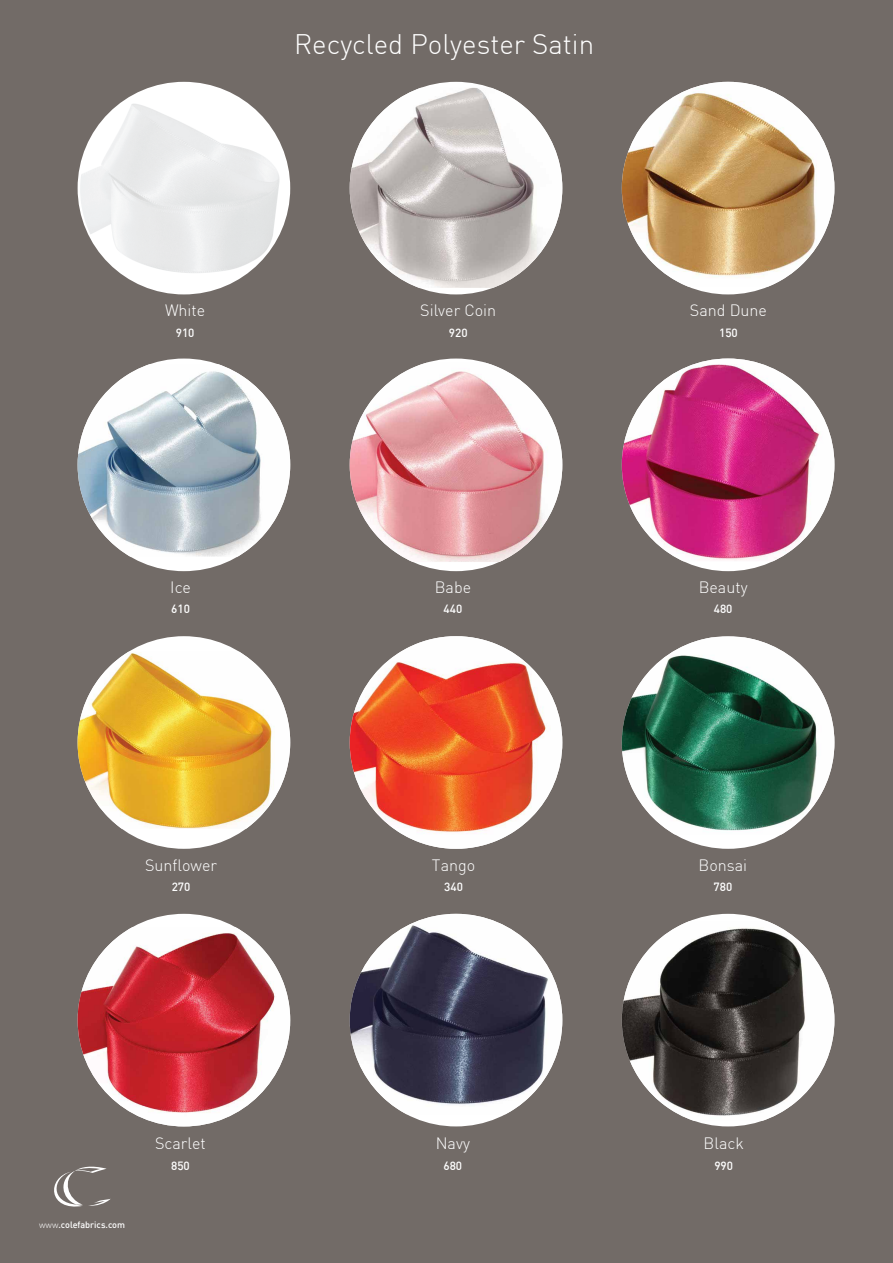
<style>
.page{position:relative;width:893px;height:1263px;background:#726b67}
.page>*{position:absolute;margin:0;border:0;box-sizing:border-box;transform-origin:0 0}
.t1{font:300 27.75px "DIN";color:#fff}
.t2{font:300 16.05px "DIN";color:#fff}
.t3{font:500 11.7px "DIN";color:#fff}
.t4{font:500 9px "DIN";color:#fff}
.s1{font-weight:300}
</style>
<div class="page">
<svg style="left:54px;top:1167px;width:57px;height:40px"></svg>
<div style="left:78px;top:359px;width:212px;height:212px;background:#fff;border-radius:50%"></div>
<div style="left:78px;top:636px;width:212px;height:213px;background:#fff;border-radius:50%"></div>
<div style="left:622px;top:636px;width:212px;height:213px;background:#fff;border-radius:50%"></div>
<div style="left:78px;top:82px;width:212px;height:212px;background:#fff;border-radius:50%"></div>
<img style="left:80px;top:103px;width:209px;height:177px">
<img style="left:350px;top:88px;width:212px;height:200px">
<img style="left:622px;top:82px;width:212px;height:205px">
<img style="left:78px;top:364px;width:212px;height:193px">
<img style="left:350px;top:363px;width:212px;height:199px">
<img style="left:622px;top:359px;width:212px;height:202px">
<img style="left:78px;top:652px;width:212px;height:177px">
<img style="left:350px;top:636px;width:212px;height:213px;border-radius:103px">
<img style="left:622px;top:637px;width:212px;height:197px">
<img style="left:78px;top:927px;width:212px;height:199px">
<img style="left:350px;top:914px;width:212px;height:200px">
<img style="left:622px;top:921px;width:212px;height:200px">
<h1 class="t1" style="left:294px;top:27px;width:302px">Recycled Polyester Satin</h1>
<p class="t2" style="left:165px;top:301px;width:42px">White</p>
<p class="t3" style="left:176px;top:325px;width:20px">910</p>
<p class="t2" style="left:170px;top:577px;width:22px">Ice</p>
<p class="t3" style="left:171px;top:602px;width:20px">610</p>
<p class="t2" style="left:420px;top:301px;width:77px">Silver Coin</p>
<p class="t3" style="left:449px;top:325px;width:20px">920</p>
<p class="t2" style="left:435px;top:577px;width:38px">Babe</p>
<p class="t3" style="left:444px;top:602px;width:20px">440</p>
<p class="t2" style="left:145px;top:855px;width:74px">Sunflower</p>
<p class="t3" style="left:172px;top:880px;width:20px">270</p>
<p class="t2" style="left:432px;top:855px;width:45px">Tango</p>
<p class="t3" style="left:444px;top:880px;width:20px">340</p>
<p class="t4" style="left:39px;top:1219px;width:88px"><span class="s1">www</span>.colefabrics.com</p>
<p class="t2" style="left:155px;top:1133px;width:52px">Scarlet</p>
<p class="t3" style="left:171px;top:1158px;width:20px">850</p>
<p class="t2" style="left:436px;top:1133px;width:36px">Navy</p>
<p class="t3" style="left:443px;top:1158px;width:20px">680</p>
<p class="t2" style="left:690px;top:301px;width:79px">Sand Dune</p>
<p class="t3" style="left:719px;top:325px;width:20px">150</p>
<p class="t2" style="left:699px;top:577px;width:50px">Beauty</p>
<p class="t3" style="left:714px;top:602px;width:20px">480</p>
<p class="t2" style="left:699px;top:855px;width:50px">Bonsai</p>
<p class="t3" style="left:713px;top:880px;width:20px">780</p>
<p class="t2" style="left:703px;top:1133px;width:42px">Black</p>
<p class="t3" style="left:714px;top:1158px;width:20px">990</p>
</div>
